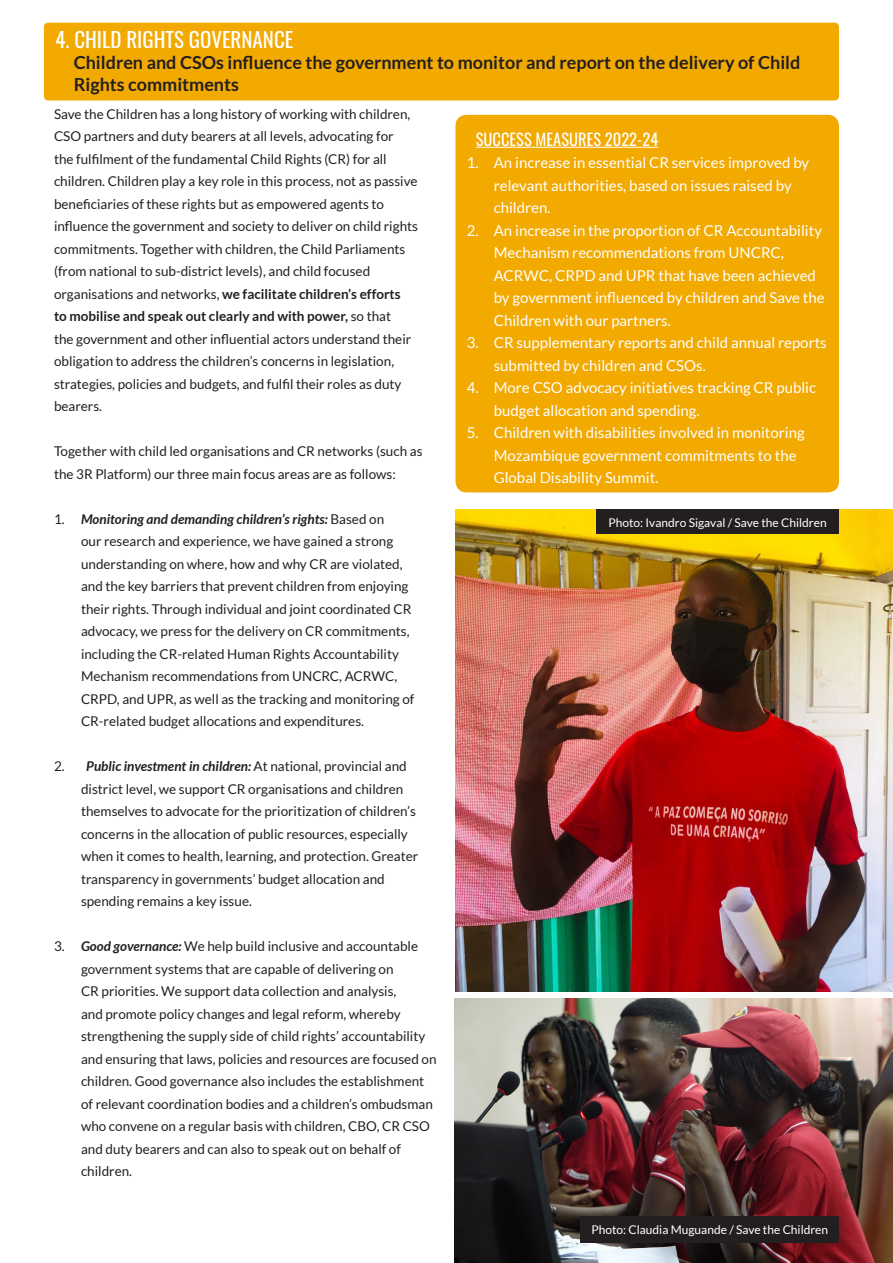
<style>
.page{position:relative;width:893px;height:1263px;background:#fff}
.page>*{position:absolute;margin:0;border:0;box-sizing:border-box;transform-origin:0 0}
.t1{font:21px "Oswald Regular 400";color:#fff}
.t2{font:700 18px/21.6px "Lato";color:#231f20}
.t3{font:16.5px "Oswald Regular 400";color:#fff}
.t4{font:15px/22.5px "Lato";color:#fff}
.t5{font:13.5px/22.5px "Lato";color:#231f20}
.t6{font:12px "Lato";color:#fff}
.s1{font-weight:700}
.s2{font-weight:700;font-style:italic}
</style>
<div class="page">
<div style="left:44px;top:23px;width:795px;height:77px;background:#f2a900;border-radius:4px"></div>
<div style="left:455px;top:115px;width:384px;height:377px;background:#f2a900;border-radius:11px"></div>
<hr style="left:476px;top:147px;width:182px;height:1px;background:#fff">
<img style="left:454px;top:998px;width:439px;height:265px">
<img style="left:455px;top:509px;width:438px;height:483px">
<div style="left:596px;top:510px;width:243px;height:24px;background:#231f20"></div>
<div style="left:581px;top:1216px;width:258px;height:27px;background:#231f20"></div>
<p class="t1" style="left:55px;top:20px;width:239px">4. CHILD RIGHTS GOVERNANCE</p>
<p class="t2" style="left:74px;top:52px;width:728px">Children and CSOs influence the government to monitor and report on the delivery of Child<br>Rights commitments</p>
<p class="t5" style="left:54px;top:102px;width:366px">Save the Children has a long history of working with children, CSO partners and duty bearers at all levels, advocating for<br>the fulfilment of the fundamental Child Rights (CR) for all children. Children play a key role in this process, not as passive beneficiaries of these rights but as empowered agents to influence the government and society to deliver on child rights commitments. Together with children, the Child Parliaments (from national to sub-district levels), and child focused organisations and networks, <span class="s1">we facilitate children’s efforts<br>to mobilise and speak out clearly and with power,</span> so that<br>the government and other influential actors understand their obligation to address the children’s concerns in legislation, strategies, policies and budgets, and fulfil their roles as duty bearers.</p>
<p class="t5" style="left:54px;top:440px;width:370px">Together with child led organisations and CR networks (such as the 3R Platform) our three main focus areas are as follows:</p>
<p class="t5" style="left:81px;top:507px;width:335px;text-indent:-27px">1. <span class="s2">Monitoring and demanding children’s rights:</span> Based on<br>our research and experience, we have gained a strong understanding on where, how and why CR are violated, and the key barriers that prevent children from enjoying their rights. Through individual and joint coordinated CR advocacy, we press for the delivery on CR commitments, including the CR-related Human Rights Accountability Mechanism recommendations from UNCRC, ACRWC, CRPD, and UPR, as well as the tracking and monitoring of CR-related budget allocations and expenditures.</p>
<p class="t5" style="left:81px;top:755px;width:339px;text-indent:-27px">2. <span class="s2">Public investment in children:</span> At national, provincial and district level, we support CR organisations and children themselves to advocate for the prioritization of children’s concerns in the allocation of public resources, especially when it comes to health, learning, and protection. Greater transparency in governments’ budget allocation and spending remains a key issue.</p>
<p class="t5" style="left:81px;top:935px;width:357px;text-indent:-27px">3. <span class="s2">Good governance:</span> We help build inclusive and accountable government systems that are capable of delivering on<br>CR priorities. We support data collection and analysis,<br>and promote policy changes and legal reform, whereby strengthening the supply side of child rights’ accountability and ensuring that laws, policies and resources are focused on children. Good governance also includes the establishment of relevant coordination bodies and a children’s ombudsman who convene on a regular basis with children, CBO, CR CSO and duty bearers and can also to speak out on behalf of children.</p>
<p class="t3" style="left:476px;top:124px;width:184px">SUCCESS MEASURES 2022-24</p>
<p class="t4" style="left:494px;top:151px;width:317px;text-indent:-27px">1. An increase in essential CR services improved by relevant authorities, based on issues raised by children.</p>
<p class="t4" style="left:494px;top:219px;width:332px;text-indent:-27px">2. An increase in the proportion of CR Accountability Mechanism recommendations from UNCRC, ACRWC, CRPD and UPR that have been achieved by government influenced by children and Save the Children with our partners.</p>
<p class="t4" style="left:494px;top:331px;width:335px;text-indent:-27px">3. CR supplementary reports and child annual reports submitted by children and CSOs.</p>
<p class="t4" style="left:494px;top:376px;width:324px;text-indent:-27px">4. More CSO advocacy initiatives tracking CR public budget allocation and spending.</p>
<p class="t4" style="left:494px;top:421px;width:312px;text-indent:-27px">5. Children with disabilities involved in monitoring<br>Mozambique government commitments to the<br>Global Disability Summit.</p>
<p class="t6" style="left:608px;top:516px;width:220px">Photo: Ivandro Sigaval / Save the Children</p>
<p class="t6" style="left:591px;top:1223px;width:238px">Photo: Claudia Muguande / Save the Children</p>
</div>
